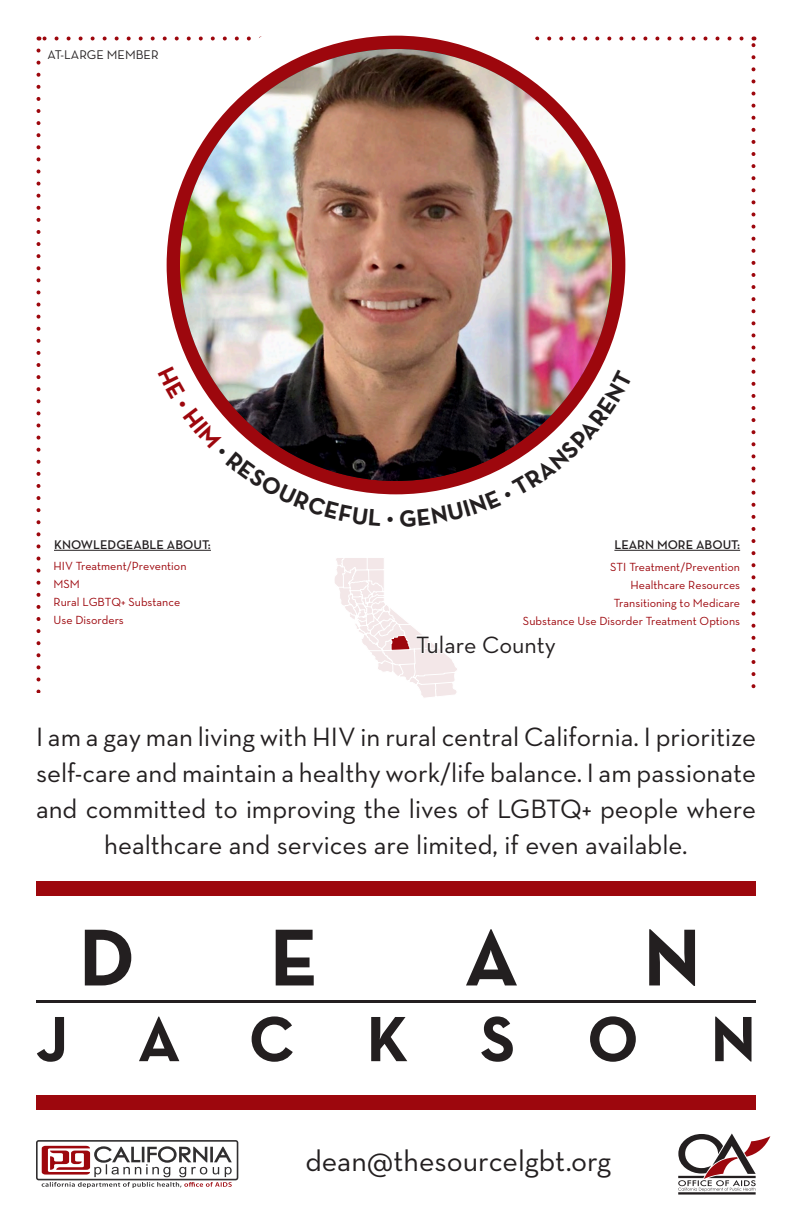
<style>
.page{position:relative;width:792px;height:1224px;background:#fff}
.page>*{position:absolute;margin:0;border:0;box-sizing:border-box;transform-origin:0 0}
.t1{font:700 82px "Neutra Text";color:#231f20}
.t2{font:700 65px "Neutra Text";letter-spacing:1.1em;color:#231f20}
.t3{font:30px "Neutra Text";color:#231f20}
.t4{font:27px/36px "Neutra Text";color:#231f20;text-align:center}
.t5{font:24px "Neutra Text";color:#231f20}
.t6{font:600 12.8px "Neutra Text";color:#231f20}
.t7{font:12.8px "Neutra Text";color:#231f20}
.t8{font:12px/18px "Neutra Text";color:#9d070d}
</style>
<div class="page">
<div style="left:131px;top:0;width:530px;height:530px;border:36px solid #fff;border-radius:50%"></div>
<div style="left:36px;top:882px;width:720px;height:14px;background:#9d070d"></div>
<div style="left:36px;top:1095px;width:720px;height:15px;background:#9d070d"></div>
<svg style="left:36px;top:1140px;width:202px;height:48px"></svg>
<svg style="left:678px;top:1134px;width:92px;height:61px"></svg>
<hr style="left:36px;top:1001px;width:720px;height:2px;background:#231f20">
<img style="left:36px;top:36px;width:720px;height:662px">
<p class="t7" style="left:48px;top:47px;width:113px">AT-LARGE MEMBER</p>
<p class="t6" style="left:54px;top:536px;width:158px">KNOWLEDGEABLE ABOUT:</p>
<p class="t8" style="left:54px;top:557px;width:135px">HIV Treatment/Prevention<br>MSM<br>Rural LGBTQ+ Substance<br>Use Disorders</p>
<p class="t6" style="left:614px;top:536px;width:127px">LEARN MORE ABOUT:</p>
<p class="t8" style="left:523px;top:557px;width:219px;text-align:right">STI Treatment/Prevention<br>Healthcare Resources<br>Transitioning to Medicare<br>Substance Use Disorder Treatment Options</p>
<p class="t5" style="left:416px;top:630px;width:141px">Tulare County</p>
<p class="t4" style="left:36px;top:718px;width:722px">I am a gay man living with HIV in rural central California. I prioritize self-care and maintain a healthy work/life balance. I am passionate and committed to improving the lives of LGBTQ+ people where healthcare and services are limited, if even available.</p>
<h1 class="t1" style="left:79px;top:906px;width:58px">D</h1>
<h1 class="t1" style="left:270px;top:906px;width:50px">E</h1>
<h1 class="t1" style="left:464px;top:906px;width:56px">A</h1>
<h1 class="t1" style="left:643px;top:906px;width:59px">N</h1>
<h2 class="t2" style="left:36px;top:999px;width:722px">JACKSON</h2>
<p class="t3" style="left:305px;top:1143px;width:307px">dean@thesourcelgbt.org</p>
</div>
